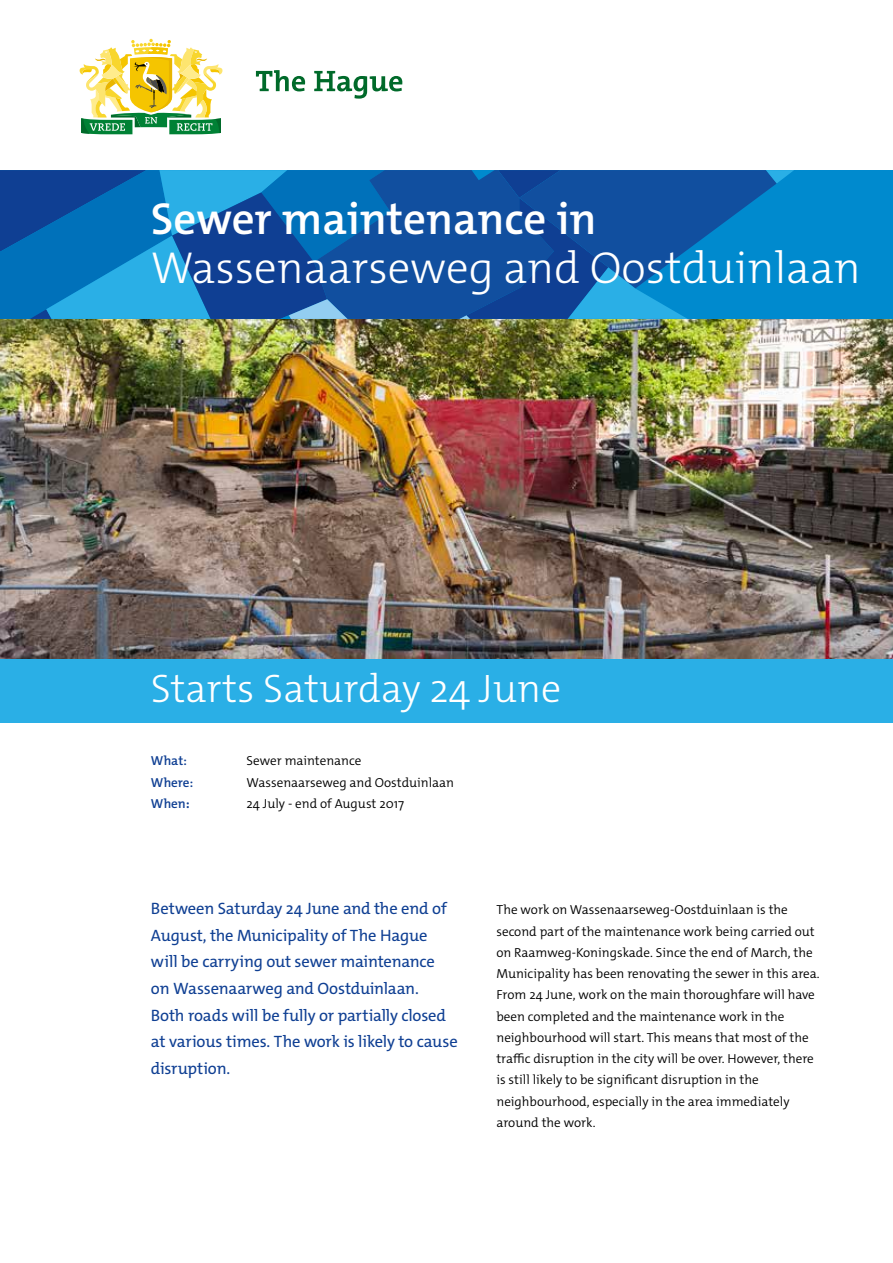
<style>
.page{position:relative;width:893px;height:1263px;background:#fff}
.page>*{position:absolute;margin:0;border:0;box-sizing:border-box;transform-origin:0 0}
.t1{font:300 45px "The Mix C4 s";color:#fff}
.t2{font:600 45px "The Mix C4 s";letter-spacing:-.005em;color:#fff}
.t3{font:300 40.05px "The Mix C4 s";color:#fff}
.t4{font:16.5px/26.5px "The Mix C4 s";letter-spacing:-.01em;color:#0f3f93}
.t5{font:300 13.2px/21.3px "The Mix C4 s";color:#000}
.t6{font:600 13.2px "The Mix C4 s";color:#0f3f93}
.s1{font-weight:700}
</style>
<div class="page">
<svg style="left:79px;top:39px;width:144px;height:95px"></svg>
<svg style="left:256px;top:70px;width:146px;height:29px"></svg>
<img style="left:0;top:319px;width:893px;height:340px">
<div style="left:0;top:170px;width:893px;height:149px;background:#008ace"></div>
<svg style="left:542px;top:170px;width:252px;height:149px"></svg>
<svg style="left:0;top:170px;width:542px;height:149px;background:#1063ae"></svg>
<div style="left:0;top:659px;width:893px;height:64px;background:#2aafe6"></div>
<h1 class="t2" style="left:151px;top:190px;width:447px">Sewer maintenance in</h1>
<h1 class="t1" style="left:151px;top:239px;width:711px">Wassenaarseweg and Oostduinlaan</h1>
<h2 class="t3" style="left:151px;top:662px;width:412px">Starts Saturday 24 June</h2>
<p class="t6" style="left:151px;top:752px;width:38px">What:</p>
<p class="t5" style="left:247px;top:750px;width:116px">Sewer maintenance</p>
<p class="t6" style="left:151px;top:774px;width:44px">Where:</p>
<p class="t5" style="left:247px;top:772px;width:209px">Wassenaarseweg and Oostduinlaan</p>
<p class="t6" style="left:151px;top:795px;width:40px">When<span class="s1">:</span></p>
<p class="t5" style="left:247px;top:793px;width:159px">24 July - end of August 2017</p>
<p class="t4" style="left:151px;top:895px;width:308px">Between Saturday 24 June and the end of August, the Municipality of The Hague will be carrying out sewer maintenance on Wassenaarweg and Oostduinlaan.<br>Both roads will be fully or partially closed at various times. The work is likely to cause disruption.</p>
<p class="t5" style="left:496px;top:899px;width:325px">The work on Wassenaarseweg-Oostduinlaan is the second part of the maintenance work being carried out on Raamweg-Koningskade. Since the end of March, the Municipality has been renovating the sewer in this area.<br>From 24 June, work on the main thoroughfare will have been completed and the maintenance work in the neighbourhood will start. This means that most of the traffic disruption in the city will be over. However, there is still likely to be significant disruption in the neighbourhood, especially in the area immediately around the work.</p>
</div>
